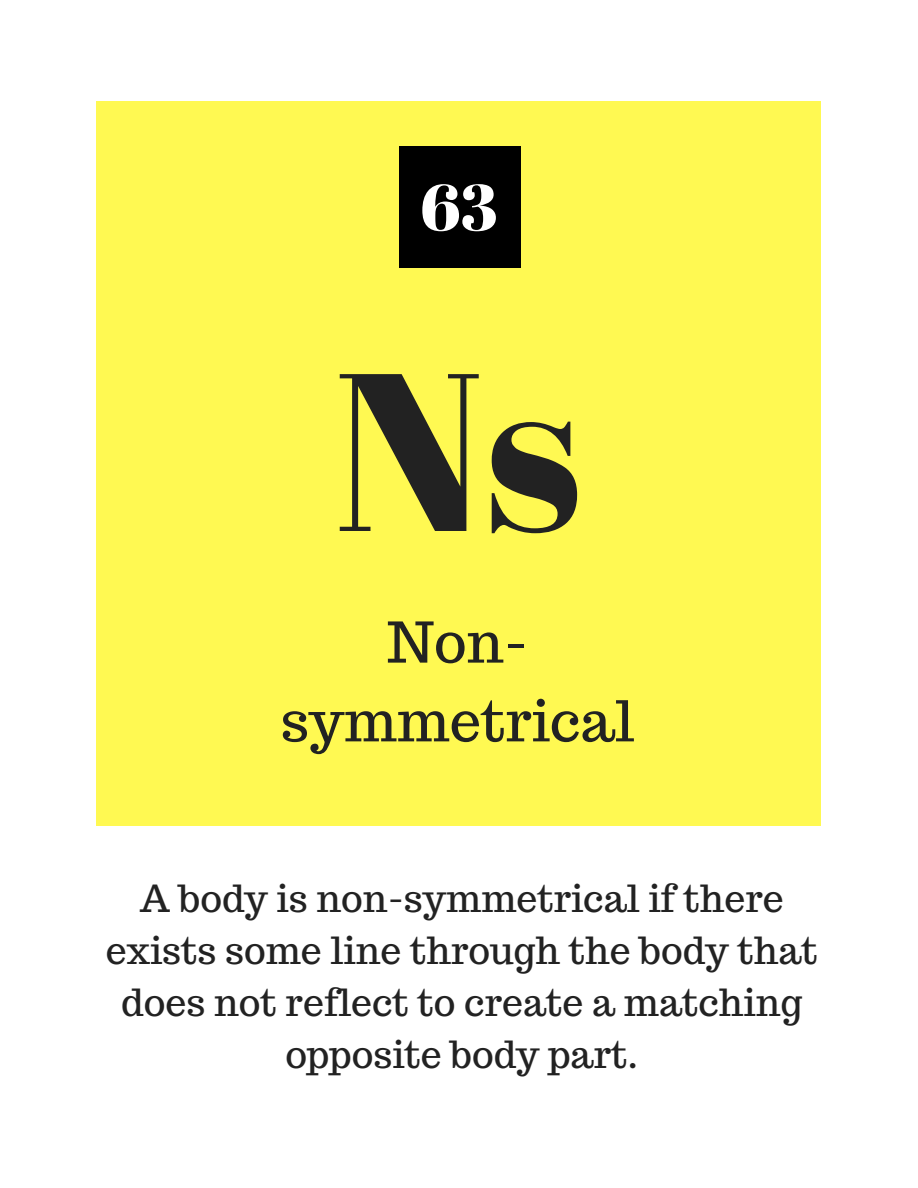
<style>
.page{position:relative;width:918px;height:1188px;background:#fff}
.page>*{position:absolute;margin:0;border:0;box-sizing:border-box;transform-origin:0 0}
.t1{font:224.1px "Abril Fatface";color:#222}
.t2{font:65.4px "Abril Fatface";color:#fff}
.t3{font:55.95px/78.8px "Trocchi";color:#222;text-align:center}
.t4{font:37.35px/51.8px "Trocchi";color:#222;text-align:center}
</style>
<div class="page">
<div style="left:97px;top:101px;width:724px;height:725px;background:#fff952"></div>
<div style="left:399px;top:146px;width:122px;height:122px;background:#000"></div>
<h2 class="t2" style="left:420px;top:161px;width:79px">63</h2>
<h1 class="t1" style="left:334px;top:294px;width:249px">Ns</h1>
<h3 class="t3" style="left:281px;top:603px;width:355px">Non&shy;symmetrical</h3>
<p class="t4" style="left:106px;top:873px;width:714px">A body is non-symmetrical if there exists some line through the body that does not reflect to create a matching opposite body part.</p>
</div>
